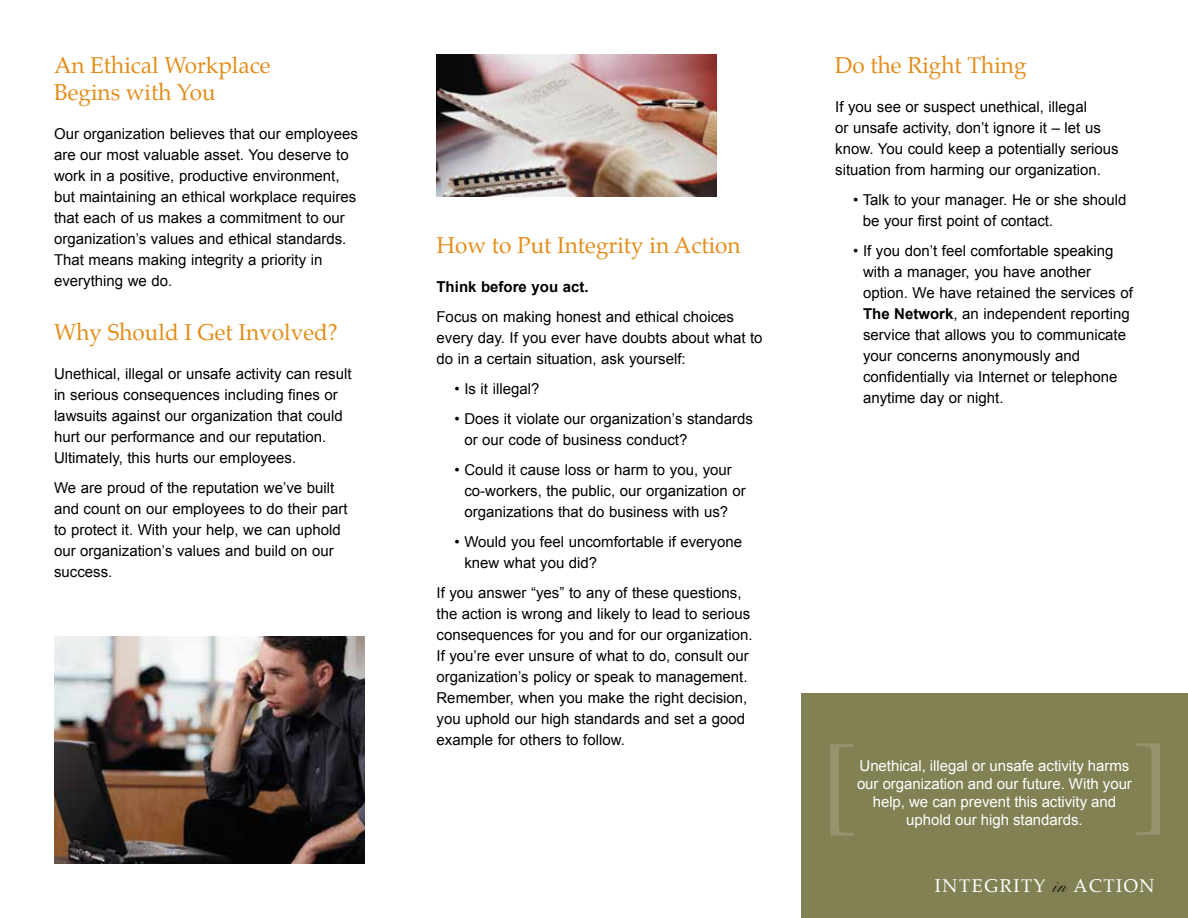
<style>
.page{position:relative;width:1188px;height:918px;background:#fff}
.page>*{position:absolute;margin:0;border:0;box-sizing:border-box;transform-origin:0 0}
.t1{font:111.6px "Times";color:#95946d}
.t2{font:22.5px/27px "Palatino";color:#e48d1a}
.t3{font:18.15px "Palatino";letter-spacing:.085em;color:#fff}
.t4{font:15px/21px "Arial";color:#000}
.t5{font:15px/18px "Arial";letter-spacing:-.005em;color:#fff;text-align:center}
.t6{font:700 15px "Arial";color:#000}
.s1{font-weight:700}
.s2{font-family:"Snell Roundhand Script";color:#000}
</style>
<div class="page">
<img style="left:54px;top:636px;width:310px;height:228px">
<img style="left:436px;top:54px;width:281px;height:142px">
<div style="left:801px;top:693px;width:387px;height:225px;background:#818154"></div>
<h2 class="t2" style="left:54px;top:51px;width:218px">An Ethical Workplace<br>Begins with You</h2>
<p class="t4" style="left:54px;top:123px;width:305px">Our organization believes that our employees are our most valuable asset. You deserve to work in a positive, productive environment, but maintaining an ethical workplace requires that each of us makes a commitment to our organization’s values and ethical standards.<br>That means making integrity a priority in everything we do.</p>
<h2 class="t2" style="left:54px;top:318px;width:285px">Why Should I Get Involved?</h2>
<p class="t4" style="left:54px;top:363px;width:299px">Unethical, illegal or unsafe activity can result in serious consequences including fines or lawsuits against our organization that could hurt our performance and our reputation.<br>Ultimately, this hurts our employees.</p>
<p class="t4" style="left:54px;top:477px;width:295px">We are proud of the reputation we’ve built and count on our employees to do their part to protect it. With your help, we can uphold our organization’s values and build on our success.</p>
<h2 class="t2" style="left:436px;top:231px;width:306px">How to Put Integrity in Action</h2>
<p class="t6" style="left:436px;top:276px;width:154px">Think before you act.</p>
<p class="t4" style="left:436px;top:306px;width:328px">Focus on making honest and ethical choices every day. If you ever have doubts about what to do in a certain situation, ask yourself:</p>
<p class="t4" style="left:454px;top:378px;width:86px">• Is it illegal?</p>
<p class="t4" style="left:464px;top:408px;width:290px;text-indent:-10px">• Does it violate our organization’s standards or our code of business conduct?</p>
<p class="t4" style="left:464px;top:459px;width:283px;text-indent:-10px">• Could it cause loss or harm to you, your co-workers, the public, our organization or organizations that do business with us?</p>
<p class="t4" style="left:464px;top:531px;width:279px;text-indent:-10px">• Would you feel uncomfortable if everyone knew what you did?</p>
<p class="t4" style="left:436px;top:582px;width:318px">If you answer “yes” to any of these questions, the action is wrong and likely to lead to serious consequences for you and for our organization.<br>If you’re ever unsure of what to do, consult our organization’s policy or speak to management.<br>Remember, when you make the right decision, you uphold our high standards and set a good example for others to follow.</p>
<h2 class="t2" style="left:835px;top:51px;width:193px">Do the Right Thing</h2>
<p class="t4" style="left:835px;top:96px;width:285px">If you see or suspect unethical, illegal<br>or unsafe activity, don’t ignore it – let us know. You could keep a potentially serious situation from harming our organization.</p>
<p class="t4" style="left:863px;top:189px;width:265px;text-indent:-10px">• Talk to your manager. He or she should be your first point of contact.</p>
<p class="t4" style="left:863px;top:240px;width:271px;text-indent:-10px">• If you don’t feel comfortable speaking with a manager, you have another option. We have retained the services of <span class="s1">The Network</span>, an independent reporting service that allows you to communicate your concerns anonymously and confidentially via Internet or telephone anytime day or night.</p>
<h1 class="t1" style="left:1133px;top:675px;width:39px">]</h1>
<h1 class="t1" style="left:820px;top:676px;width:39px">[</h1>
<p class="t5" style="left:857px;top:757px;width:276px">Unethical, illegal or unsafe activity harms our organization and our future. With your help, we can prevent this activity and</p>
<p class="t5" style="left:906px;top:811px;width:178px">uphold our high standards.</p>
<p class="t3" style="left:935px;top:871px;width:221px">INTEGRITY <span class="s2">in</span> ACTION</p>
</div>
